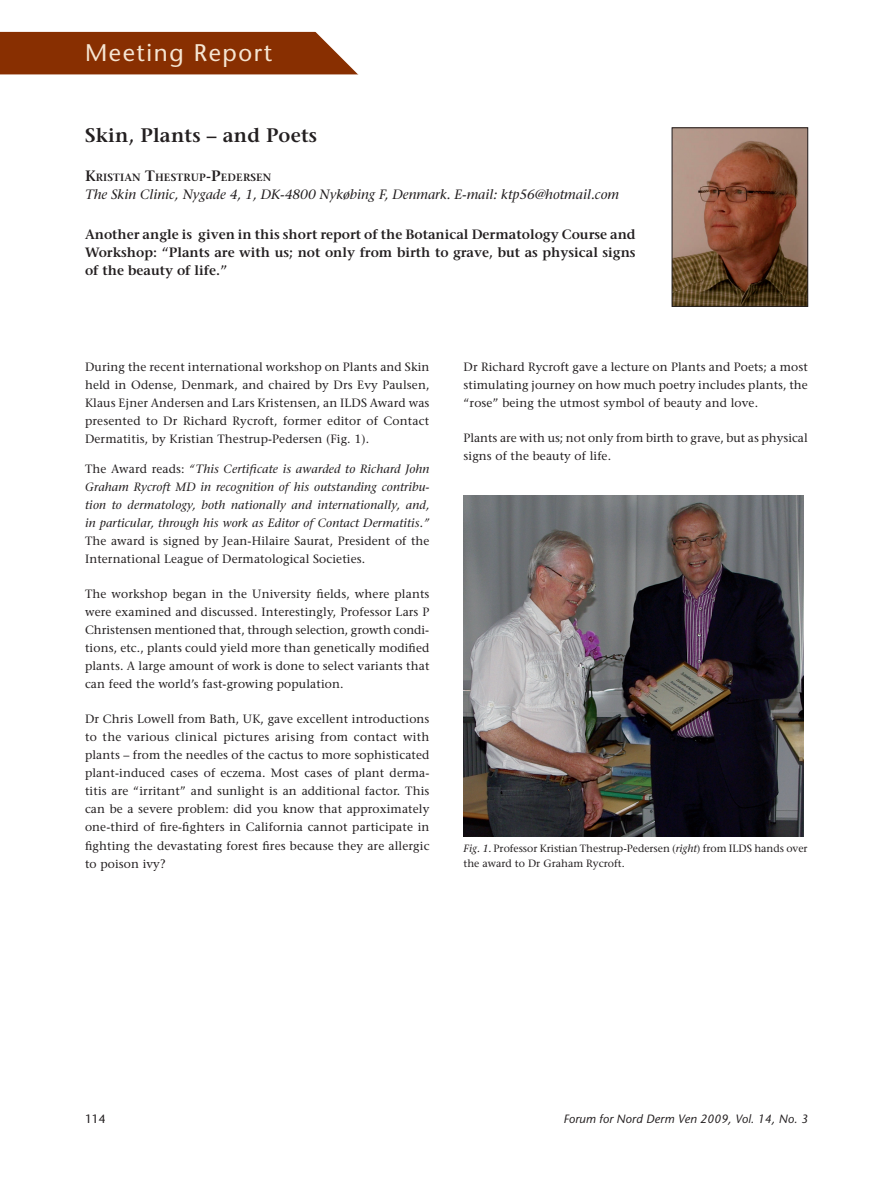
<style>
.page{position:relative;width:893px;height:1191px;background:#fff}
.page>*{position:absolute;margin:0;border:0;box-sizing:border-box;transform-origin:0 0}
.t1{font:24px "Stone Sans";letter-spacing:.065em;color:#f5e5d2}
.t2{font:600 19.5px "Stone Serif";letter-spacing:.01em;color:#231f20}
.t3{font:600 13.5px/18px "Stone Serif";color:#231f20;text-align:justify}
.t4{font:italic 13.5px "Stone Serif";color:#231f20}
.t5{font:12px/18px "Stone Serif";letter-spacing:.01em;color:#231f20;text-align:justify}
.t6{font:italic 12px/18px "Stone Serif";letter-spacing:.01em;color:#231f20;text-align:justify}
.t7{font:italic 12px "Stone Sans";letter-spacing:.01em;color:#231f20}
.t8{font:12px "Stone Sans";color:#231f20}
.t9{font:10.5px/15px "Stone Serif";color:#231f20}
.t10{font:600 10.5px "Stone Serif";letter-spacing:.015em;color:#231f20}
.s1{font-size:15px}
.s2{font-style:normal}
.s3{font-style:italic}
</style>
<div class="page">
<svg style="left:0;top:31px;width:359px;height:44px;background:#934219"></svg>
<img style="left:674px;top:130px;width:132px;height:174px">
<div style="left:672px;top:128px;width:136px;height:178px;border:1px solid #231f20"></div>
<img style="left:463px;top:496px;width:341px;height:341px">
<h1 class="t1" style="left:85px;top:38px;width:188px">Meeting Report</h1>
<h2 class="t2" style="left:85px;top:124px;width:234px">Skin, Plants – and Poets</h2>
<p class="t10" style="left:85px;top:172px;width:188px"><span class="s1">K</span>RISTIAN <span class="s1">T</span>HESTRUP<span class="s1">-P</span>EDERSEN</p>
<p class="t4" style="left:85px;top:187px;width:535px">The Skin Clinic, Nygade 4, 1, DK-4800 Nykøbing F, Denmark. E-mail: ktp56@hotmail.com</p>
<p class="t3" style="left:85px;top:225px;width:552px">Another angle is given in this short report of the Botanical Dermatology Course and Workshop: “Plants are with us; not only from birth to grave, but as physical signs of the beauty of life.”</p>
<p class="t5" style="left:85px;top:357px;width:346px">During the recent international workshop on Plants and Skin held in Odense, Denmark, and chaired by Drs Evy Paulsen, Klaus Ejner Andersen and Lars Kristensen, an ILDS Award was presented to Dr Richard Rycroft, former editor of Contact Dermatitis, by Kristian Thestrup-Pedersen (Fig. 1).</p>
<p class="t6" style="left:85px;top:460px;width:346px"><span class="s2">The Award reads:</span> “This Certificate is awarded to Richard John Graham Rycroft MD in recognition of his outstanding contribu&shy;tion to dermatology, both nationally and internationally, and, in particular, through his work as Editor of Contact Dermatitis.”</p>
<p class="t5" style="left:85px;top:532px;width:346px">The award is signed by Jean-Hilaire Saurat, President of the<br>International League of Dermatological Societies.</p>
<p class="t5" style="left:85px;top:585px;width:346px">The workshop began in the University fields, where plants were examined and discussed. Interestingly, Professor Lars P Christensen mentioned that, through selection, growth condi&shy;tions, etc., plants could yield more than genetically modified plants. A large amount of work is done to select variants that can feed the world’s fast-growing population.</p>
<p class="t5" style="left:85px;top:710px;width:346px">Dr Chris Lowell from Bath, UK, gave excellent introductions to the various clinical pictures arising from contact with plants – from the needles of the cactus to more sophisticated plant-induced cases of eczema. Most cases of plant derma&shy;titis are “irritant” and sunlight is an additional factor. This can be a severe problem: did you know that approximately one-third of fire-fighters in California cannot participate in fighting the devastating forest fires because they are allergic to poison ivy?</p>
<p class="t5" style="left:463px;top:357px;width:346px">Dr Richard Rycroft gave a lecture on Plants and Poets; a most stimulating journey on how much poetry includes plants, the “rose” being the utmost symbol of beauty and love.</p>
<p class="t5" style="left:463px;top:428px;width:346px">Plants are with us; not only from birth to grave, but as physical signs of the beauty of life.</p>
<p class="t9" style="left:463px;top:840px;width:346px"><span class="s3">Fig. 1</span>. Professor Kristian Thestrup-Pedersen (<span class="s3">right</span>) from ILDS hands over the award to Dr Graham Rycroft.</p>
<p class="t8" style="left:85px;top:1112px;width:22px">114</p>
<p class="t7" style="left:563px;top:1112px;width:246px">Forum for Nord Derm Ven 2009, Vol. 14, No. 3</p>
</div>
